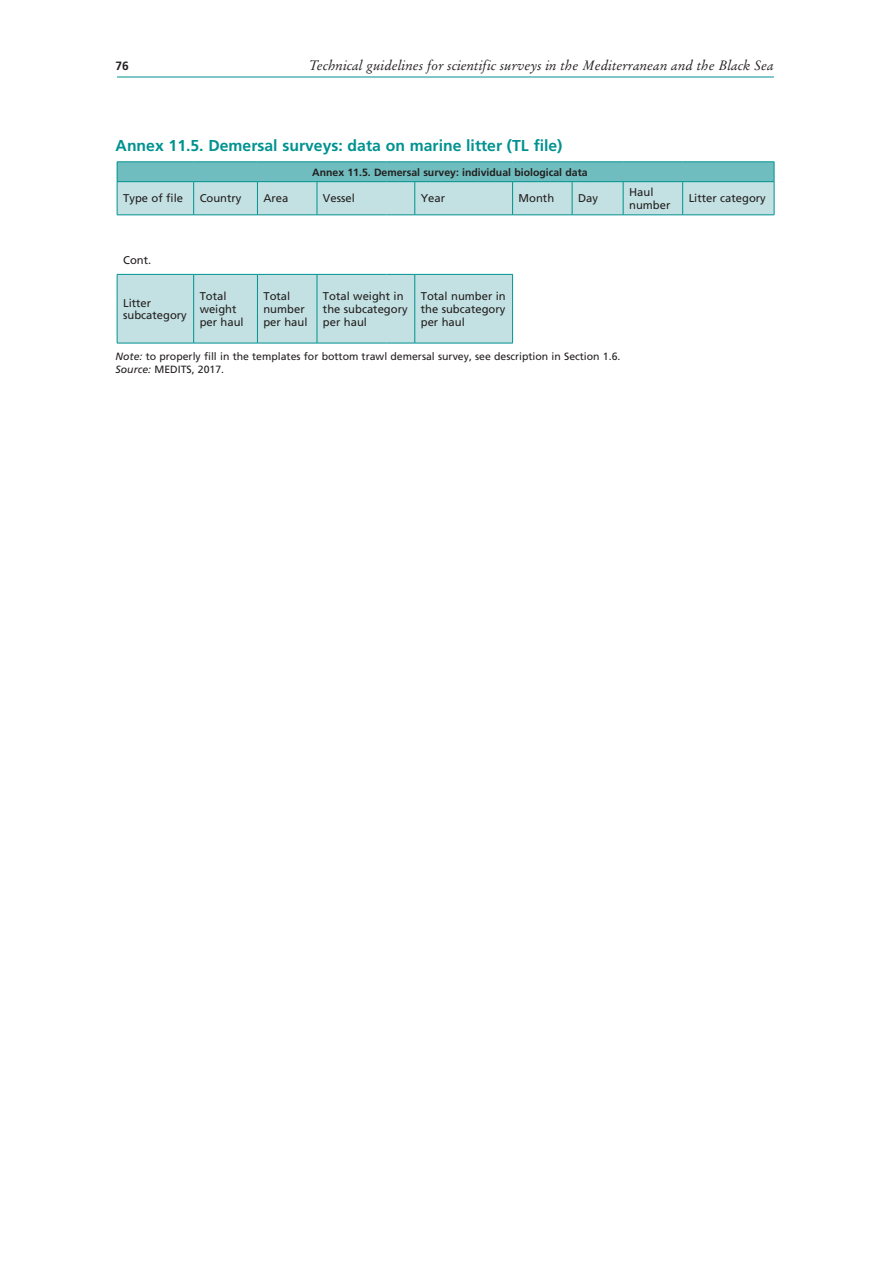
<style>
.page{position:relative;width:893px;height:1263px;background:#fff}
.page>*{position:absolute;margin:0;border:0;box-sizing:border-box;transform-origin:0 0}
.Heading_3{font:700 15.75px "Frutiger LT Std";color:#009290}
.t1{font:italic 13.5px "Stempel Garamond LT Std";color:#231f20}
.t2{font:700 12px "Frutiger LT Std";color:#231f20}
.TableBody{font:11.25px/12.8px "Frutiger LT Std";color:#231f20}
.TableNote{font:10.5px "Frutiger LT Std";color:#231f20}
.TableHead{font:700 10.5px "Frutiger LT Std";color:#231f20}
.s1{font-style:italic}
</style>
<div class="page">
<hr style="left:117px;top:77px;width:657px;height:1px;background:#009290">
<div style="left:117px;top:162px;width:657px;height:20px;background:#6fbdbe"></div>
<svg style="left:117px;top:182px;width:657px;height:161px"></svg>
<hr style="left:117px;top:162px;width:77px;height:1px;background:#009290">
<svg style="left:117px;top:162px;width:1px;height:19px"></svg>
<hr style="left:194px;top:162px;width:63px;height:1px;background:#009290">
<hr style="left:257px;top:162px;width:60px;height:1px;background:#009290">
<hr style="left:317px;top:162px;width:69px;height:1px;background:#009290">
<svg style="left:386px;top:162px;width:29px;height:1px"></svg>
<hr style="left:415px;top:162px;width:98px;height:1px;background:#009290">
<hr style="left:513px;top:162px;width:59px;height:1px;background:#009290">
<hr style="left:572px;top:162px;width:51px;height:1px;background:#009290">
<hr style="left:623px;top:162px;width:60px;height:1px;background:#009290">
<hr style="left:683px;top:162px;width:91px;height:1px;background:#009290">
<svg style="left:774px;top:162px;width:1px;height:19px"></svg>
<hr style="left:117px;top:181px;width:77px;height:1px;background:#009290">
<hr style="left:117px;top:182px;width:1px;height:33px;background:#009290">
<hr style="left:194px;top:181px;width:63px;height:1px;background:#009290">
<hr style="left:193px;top:182px;width:1px;height:33px;background:#009290">
<hr style="left:257px;top:181px;width:60px;height:1px;background:#009290">
<hr style="left:257px;top:182px;width:1px;height:33px;background:#009290">
<hr style="left:317px;top:181px;width:69px;height:1px;background:#009290">
<hr style="left:317px;top:182px;width:1px;height:33px;background:#009290">
<svg style="left:386px;top:181px;width:29px;height:1px"></svg>
<hr style="left:415px;top:181px;width:98px;height:1px;background:#009290">
<hr style="left:414px;top:182px;width:1px;height:33px;background:#009290">
<hr style="left:513px;top:181px;width:59px;height:1px;background:#009290">
<hr style="left:512px;top:182px;width:1px;height:33px;background:#009290">
<hr style="left:572px;top:181px;width:51px;height:1px;background:#009290">
<hr style="left:572px;top:182px;width:1px;height:33px;background:#009290">
<hr style="left:623px;top:181px;width:60px;height:1px;background:#009290">
<hr style="left:623px;top:182px;width:1px;height:33px;background:#009290">
<hr style="left:683px;top:181px;width:91px;height:1px;background:#009290">
<hr style="left:682px;top:182px;width:1px;height:33px;background:#009290">
<hr style="left:774px;top:182px;width:1px;height:33px;background:#009290">
<hr style="left:117px;top:215px;width:77px;height:1px;background:#009290">
<hr style="left:194px;top:215px;width:63px;height:1px;background:#009290">
<hr style="left:257px;top:215px;width:60px;height:1px;background:#009290">
<hr style="left:317px;top:215px;width:69px;height:1px;background:#009290">
<svg style="left:386px;top:215px;width:29px;height:1px"></svg>
<hr style="left:415px;top:215px;width:98px;height:1px;background:#009290">
<hr style="left:513px;top:215px;width:59px;height:1px;background:#009290">
<hr style="left:572px;top:215px;width:51px;height:1px;background:#009290">
<hr style="left:623px;top:215px;width:60px;height:1px;background:#009290">
<hr style="left:683px;top:215px;width:91px;height:1px;background:#009290">
<hr style="left:117px;top:274px;width:77px;height:1px;background:#009290">
<hr style="left:117px;top:275px;width:1px;height:68px;background:#009290">
<hr style="left:194px;top:274px;width:63px;height:1px;background:#009290">
<hr style="left:193px;top:275px;width:1px;height:68px;background:#009290">
<hr style="left:257px;top:274px;width:60px;height:1px;background:#009290">
<hr style="left:257px;top:275px;width:1px;height:68px;background:#009290">
<hr style="left:317px;top:274px;width:69px;height:1px;background:#009290">
<hr style="left:317px;top:275px;width:1px;height:68px;background:#009290">
<svg style="left:386px;top:274px;width:29px;height:1px"></svg>
<hr style="left:415px;top:274px;width:98px;height:1px;background:#009290">
<hr style="left:414px;top:275px;width:1px;height:68px;background:#009290">
<hr style="left:512px;top:275px;width:1px;height:68px;background:#009290">
<hr style="left:117px;top:343px;width:77px;height:1px;background:#009290">
<hr style="left:194px;top:343px;width:63px;height:1px;background:#009290">
<hr style="left:257px;top:343px;width:60px;height:1px;background:#009290">
<hr style="left:317px;top:343px;width:69px;height:1px;background:#009290">
<svg style="left:386px;top:343px;width:29px;height:1px"></svg>
<hr style="left:415px;top:343px;width:98px;height:1px;background:#009290">
<p class="t2" style="left:116px;top:59px;width:15px">76</p>
<p class="t1" style="left:309px;top:57px;width:466px">Technical guidelines for scientific surveys in the Mediterranean and the Black Sea</p>
<p class="Heading_3" style="left:116px;top:137px;width:448px">Annex 11.5. Demersal surveys: data on marine litter (TL file)</p>
<p class="TableHead" style="left:312px;top:166px;width:277px">Annex 11.5. Demersal survey: individual biological data</p>
<p class="TableBody" style="left:123px;top:192px;width:62px">Type of file</p>
<p class="TableBody" style="left:200px;top:192px;width:43px">Country</p>
<p class="TableBody" style="left:263px;top:192px;width:27px">Area</p>
<p class="TableBody" style="left:323px;top:192px;width:33px">Vessel</p>
<p class="TableBody" style="left:421px;top:192px;width:26px">Year</p>
<p class="TableBody" style="left:519px;top:192px;width:37px">Month</p>
<p class="TableBody" style="left:578px;top:192px;width:22px">Day</p>
<p class="TableBody" style="left:629px;top:186px;width:43px">Haul number</p>
<p class="TableBody" style="left:689px;top:192px;width:79px">Litter category</p>
<p class="TableBody" style="left:123px;top:253px;width:30px">Cont.</p>
<p class="TableBody" style="left:123px;top:296px;width:65px">Litter subcategory</p>
<p class="TableBody" style="left:200px;top:290px;width:46px">Total weight per haul</p>
<p class="TableBody" style="left:263px;top:290px;width:46px">Total number per haul</p>
<p class="TableBody" style="left:323px;top:290px;width:86px">Total weight in the subcategory per haul</p>
<p class="TableBody" style="left:421px;top:290px;width:87px;text-align:justify">Total number in the subcategory per haul</p>
<p class="TableNote" style="left:116px;top:350px;width:506px"><span class="s1">Note:</span> to properly fill in the templates for bottom trawl demersal survey, see description in Section 1.6.</p>
<p class="TableNote" style="left:116px;top:363px;width:110px"><span class="s1">Source:</span> MEDITS, 2017.</p>
</div>
